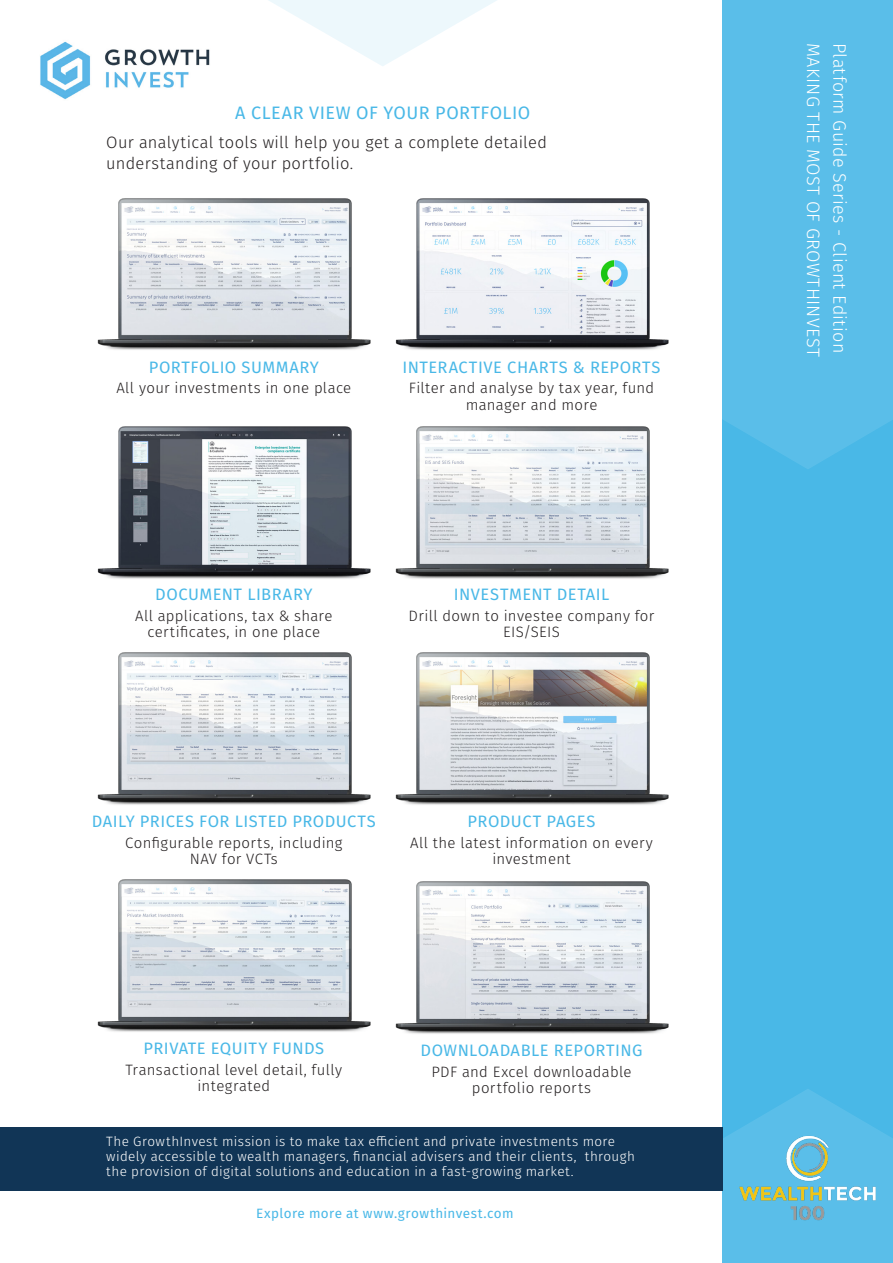
<style>
.page{position:relative;width:893px;height:1263px;background:#fff}
.page>*{position:absolute;margin:0;border:0;box-sizing:border-box;transform-origin:0 0}
.t1{font:300 18px "Fira Sans";letter-spacing:.015em;color:#fff}
.Process_Title{font:18px "Fira Sans";letter-spacing:.025em;color:#49b8e7}
.Pic_Box_Title{font:16.5px "Fira Sans";letter-spacing:.03em;color:#49b8e7}
.t2{font:300 16.5px/21px "Fira Sans";letter-spacing:.015em;color:#231f20}
.Pic_Box_Text{font:300 15px/16.5px "Fira Sans";letter-spacing:.025em;color:#231f20;text-align:center}
.Callout_Support_Para{font:300 13.5px/15px "Fira Sans";letter-spacing:.03em;color:#fff}
.Callout_Support_Para-2{font:13.5px "Fira Sans";letter-spacing:.03em;color:#49b8e7}
</style>
<div class="page">
<div style="left:723px;top:0;width:170px;height:1263px;background:#49b8e7"></div>
<div style="left:722px;top:0;width:171px;height:469px;background:#5abee9"></div>
<svg style="left:722px;top:1089px;width:171px;height:174px;fill:#5abee9"></svg>
<img style="left:40px;top:41px;width:149px;height:59px">
<img style="left:738px;top:1109px;width:139px;height:138px">
<div style="left:0;top:1127px;width:723px;height:64px;background:#113556"></div>
<img style="left:97px;top:426px;width:274px;height:153px">
<img style="left:395px;top:426px;width:274px;height:153px">
<img style="left:97px;top:198px;width:274px;height:152px">
<img style="left:395px;top:881px;width:274px;height:153px">
<img style="left:97px;top:652px;width:274px;height:153px">
<img style="left:395px;top:652px;width:274px;height:153px">
<img style="left:97px;top:879px;width:274px;height:153px">
<img style="left:395px;top:198px;width:274px;height:152px">
<svg style="left:74px;top:0;width:423px;height:66px"></svg>
<p class="Process_Title" style="left:235px;top:99px;width:296px">A CLEAR VIEW OF YOUR PORTFOLIO</p>
<p class="t2" style="left:106px;top:132px;width:442px">Our analytical tools will help you get a complete detailed understanding of your portfolio.</p>
<p class="Pic_Box_Title" style="left:149px;top:354px;width:172px">PORTFOLIO SUMMARY</p>
<p class="Pic_Box_Text" style="left:116px;top:380px;width:236px">All your investments in one place</p>
<p class="Pic_Box_Title" style="left:403px;top:354px;width:259px">INTERACTIVE CHARTS &amp; REPORTS</p>
<p class="Pic_Box_Text" style="left:409px;top:380px;width:247px">Filter and analyse by tax year, fund manager and more</p>
<p class="Pic_Box_Title" style="left:155px;top:582px;width:159px">DOCUMENT LIBRARY</p>
<p class="Pic_Box_Text" style="left:135px;top:607px;width:199px">All applications, tax &amp; share certificates, in one place</p>
<p class="Pic_Box_Title" style="left:454px;top:582px;width:157px">INVESTMENT DETAIL</p>
<p class="Pic_Box_Text" style="left:409px;top:607px;width:247px">Drill down to investee company for<br>EIS/SEIS</p>
<p class="Pic_Box_Title" style="left:92px;top:809px;width:285px">DAILY PRICES FOR LISTED PRODUCTS</p>
<p class="Pic_Box_Text" style="left:125px;top:834px;width:219px">Configurable reports, including<br>NAV for VCTs</p>
<p class="Pic_Box_Title" style="left:468px;top:809px;width:129px">PRODUCT PAGES</p>
<p class="Pic_Box_Text" style="left:410px;top:834px;width:244px">All the latest information on every investment</p>
<p class="Pic_Box_Title" style="left:144px;top:1036px;width:182px">PRIVATE EQUITY FUNDS</p>
<p class="Pic_Box_Text" style="left:126px;top:1061px;width:218px">Transactional level detail, fully integrated</p>
<p class="Pic_Box_Title" style="left:421px;top:1038px;width:223px">DOWNLOADABLE REPORTING</p>
<p class="Pic_Box_Text" style="left:431px;top:1063px;width:202px">PDF and Excel downloadable portfolio reports</p>
<p class="Callout_Support_Para" style="left:106px;top:1133px;width:530px">The GrowthInvest mission is to make tax efficient and private investments more widely accessible to wealth managers, financial advisers and their clients, through the provision of digital solutions and education in a fast-growing market.</p>
<p class="Callout_Support_Para-2" style="left:256px;top:1203px;width:259px">Explore more at www.growthinvest.com</p>
<p class="t1" style="left:826px;top:43px;width:316px;rotate:90deg">MAKING THE MOST OF GROWTHINVEST</p>
<p class="t1" style="left:853px;top:43px;width:312px;rotate:90deg">Platform Guide Series - Client Edition</p>
</div>
